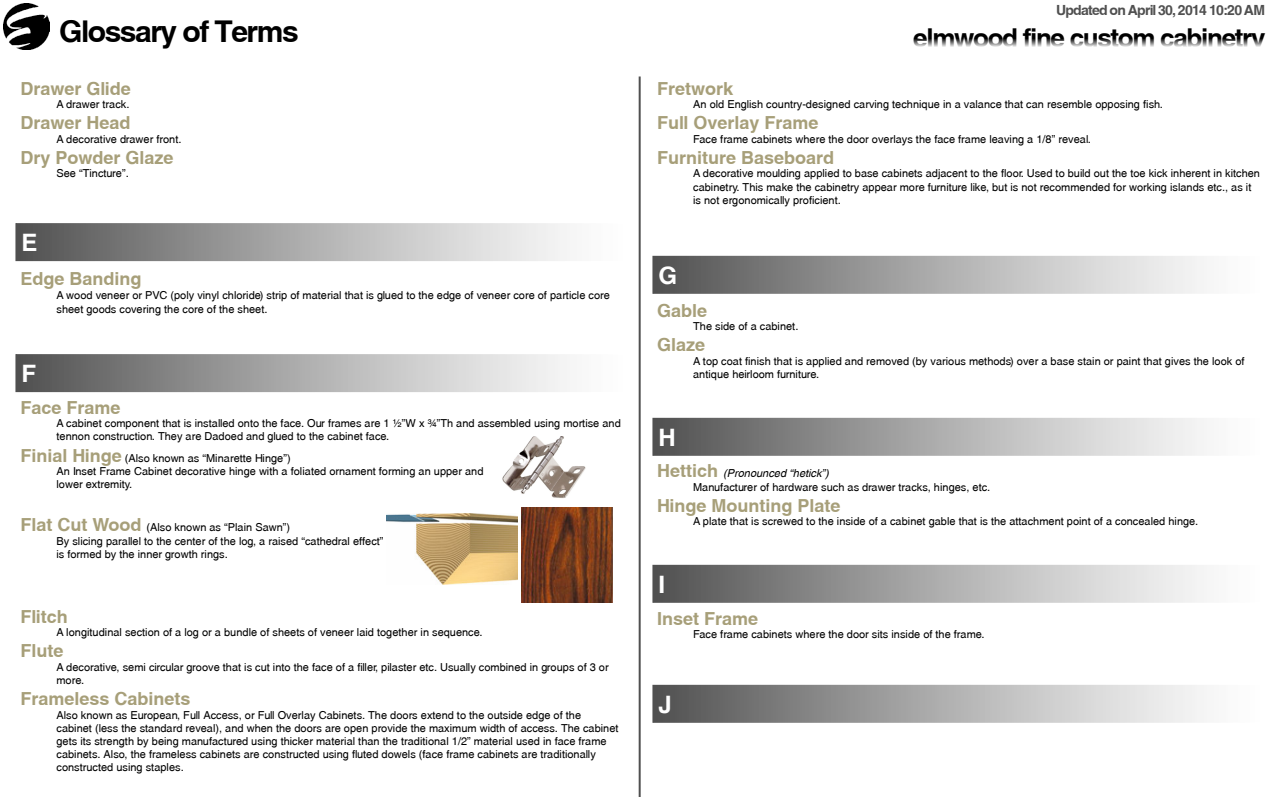
<style>
.page{position:relative;width:1280px;height:800px;background:#fff}
.page>*{position:absolute;margin:0;border:0;box-sizing:border-box;transform-origin:0 0}
.t1{font:700 30px "Swansea";letter-spacing:-.05em;color:#000}
.t2{font:700 26px "Swansea";letter-spacing:-.05em;color:#000}
.t3{font:700 24px "Swansea";color:#fff}
.t4{font:700 18px "Swansea";color:#a79f79}
.t5{font:700 14px "Swansea";letter-spacing:-.05em;color:#505050}
.t6{font:11px/13.2px "Swansea";color:#000}
.s1{font-weight:700;font-size:18px;color:#a79f79}
.s2{font-style:italic}
</style>
<div class="page">
<img style="left:3px;top:3px;width:47px;height:47px">
<hr style="left:639px;top:76px;width:2px;height:721px;background:#505050">
<img style="left:502px;top:437px;width:84px;height:61px">
<img style="left:386px;top:514px;width:132px;height:70px">
<img style="left:522px;top:508px;width:91px;height:94px">
<div style="left:16px;top:224px;width:613px;height:37px;background:linear-gradient(to right,#565656,#fff)"></div>
<div style="left:15px;top:223px;width:614px;height:38px;border:1px solid #505050"></div>
<div style="left:16px;top:355px;width:613px;height:37px;background:linear-gradient(to right,#565656,#fff)"></div>
<div style="left:15px;top:354px;width:614px;height:38px;border:1px solid #505050"></div>
<div style="left:653px;top:256px;width:613px;height:37px;background:linear-gradient(to right,#565656,#fff)"></div>
<div style="left:652px;top:256px;width:614px;height:38px;border:1px solid #505050"></div>
<div style="left:653px;top:418px;width:613px;height:37px;background:linear-gradient(to right,#565656,#fff)"></div>
<div style="left:652px;top:418px;width:614px;height:38px;border:1px solid #505050"></div>
<div style="left:653px;top:565px;width:613px;height:37px;background:linear-gradient(to right,#565656,#fff)"></div>
<div style="left:652px;top:565px;width:614px;height:38px;border:1px solid #505050"></div>
<div style="left:653px;top:685px;width:613px;height:37px;background:linear-gradient(to right,#565656,#fff)"></div>
<div style="left:652px;top:685px;width:614px;height:38px;border:1px solid #505050"></div>
<p class="t5" style="left:1056px;top:2px;width:211px">Updated on April 30, 2014 10:20 AM</p>
<h1 class="t1" style="left:59px;top:13px;width:241px">Glossary of Terms</h1>
<h2 class="t2" style="left:913px;top:22px;width:354px">elmwood fine custom cabinetry</h2>
<h3 class="t4" style="left:20px;top:77px;width:112px">Drawer Glide</h3>
<p class="t6" style="left:57px;top:97px;width:74px">A drawer track.</p>
<h3 class="t4" style="left:20px;top:112px;width:112px">Drawer Head</h3>
<p class="t6" style="left:57px;top:132px;width:126px">A decorative drawer front.</p>
<h3 class="t4" style="left:20px;top:147px;width:155px">Dry Powder Glaze</h3>
<p class="t6" style="left:57px;top:167px;width:74px">See “Tincture”.</p>
<h3 class="t4" style="left:657px;top:77px;width:78px">Fretwork</h3>
<p class="t6" style="left:693px;top:97px;width:471px">An old English country-designed carving technique in a valance that can resemble opposing fish.</p>
<h3 class="t4" style="left:657px;top:112px;width:163px">Full Overlay Frame</h3>
<p class="t6" style="left:693px;top:132px;width:399px">Face frame cabinets where the door overlays the face frame leaving a 1/8” reveal.</p>
<h3 class="t4" style="left:657px;top:147px;width:179px">Furniture Baseboard</h3>
<p class="t6" style="left:693px;top:167px;width:568px">A decorative moulding applied to base cabinets adjacent to the floor. Used to build out the toe kick inherent in kitchen cabinetry. This make the cabinetry appear more furniture like, but is not recommended for working islands etc., as it is not ergonomically proficient.</p>
<h3 class="t3" style="left:21px;top:228px;width:18px">E</h3>
<h3 class="t4" style="left:20px;top:268px;width:123px">Edge Banding</h3>
<p class="t6" style="left:57px;top:288px;width:555px;line-height:14.4px">A wood veneer or PVC (poly vinyl chloride) strip of material that is glued to the edge of veneer core of particle core sheet goods covering the core of the sheet.</p>
<h3 class="t3" style="left:21px;top:359px;width:16px">F</h3>
<h3 class="t4" style="left:20px;top:397px;width:102px">Face Frame</h3>
<p class="t6" style="left:57px;top:417px;width:566px">A cabinet component that is installed onto the face. Our frames are 1 ½”W x ¾”Th and assembled using mortise and tennon construction. They are Dadoed and glued to the cabinet face.</p>
<p class="t6" style="left:56px;top:451px;width:429px;text-indent:-36px"><span class="s1">Finial Hinge</span> (Also known as “Minarette Hinge”)<br>An Inset Frame Cabinet decorative hinge with a foliated ornament forming an upper and lower extremity.</p>
<p class="t6" style="left:56px;top:521px;width:329px;text-indent:-36px"><span class="s1">Flat Cut Wood</span> (Also known as “Plain Sawn”)<br>By slicing parallel to the center of the log, a raised “cathedral effect” is formed by the inner growth rings.</p>
<h3 class="t4" style="left:20px;top:605px;width:49px">Flitch</h3>
<p class="t6" style="left:57px;top:625px;width:428px">A longitudinal section of a log or a bundle of sheets of veneer laid together in sequence.</p>
<h3 class="t4" style="left:20px;top:640px;width:44px">Flute</h3>
<p class="t6" style="left:56px;top:660px;width:554px">A decorative, semi circular groove that is cut into the face of a filler, pilaster etc. Usually combined in groups of 3 or more.</p>
<h3 class="t4" style="left:20px;top:688px;width:172px">Frameless Cabinets</h3>
<p class="t6" style="left:57px;top:708px;width:564px">Also known as European, Full Access, or Full Overlay Cabinets. The doors extend to the outside edge of the cabinet (less the standard reveal), and when the doors are open provide the maximum width of access. The cabinet gets its strength by being manufactured using thicker material than the traditional 1/2” material used in face frame cabinets. Also, the frameless cabinets are constructed using fluted dowels (face frame cabinets are traditionally constructed using staples.</p>
<h3 class="t3" style="left:658px;top:261px;width:20px">G</h3>
<h3 class="t4" style="left:657px;top:299px;width:52px">Gable</h3>
<p class="t6" style="left:693px;top:319px;width:107px">The side of a cabinet.</p>
<h3 class="t4" style="left:657px;top:334px;width:50px">Glaze</h3>
<p class="t6" style="left:693px;top:354px;width:553px">A top coat finish that is applied and removed (by various methods) over a base stain or paint that gives the look of antique heirloom furniture.</p>
<h3 class="t3" style="left:658px;top:423px;width:19px">H</h3>
<p class="t6" style="left:693px;top:467px;width:299px;text-indent:-36px"><span class="s1">Hettich</span> <span class="s2">(Pronounced “hetick”)<br></span>Manufacturer of hardware such as drawer tracks, hinges, etc.</p>
<h3 class="t4" style="left:657px;top:495px;width:185px">Hinge Mounting Plate</h3>
<p class="t6" style="left:693px;top:515px;width:506px">A plate that is screwed to the inside of a cabinet gable that is the attachment point of a concealed hinge.</p>
<h3 class="t3" style="left:658px;top:570px;width:8px">I</h3>
<h3 class="t4" style="left:657px;top:608px;width:103px">Inset Frame</h3>
<p class="t6" style="left:693px;top:628px;width:293px">Face frame cabinets where the door sits inside of the frame.</p>
<h3 class="t3" style="left:658px;top:690px;width:15px">J</h3>
</div>
